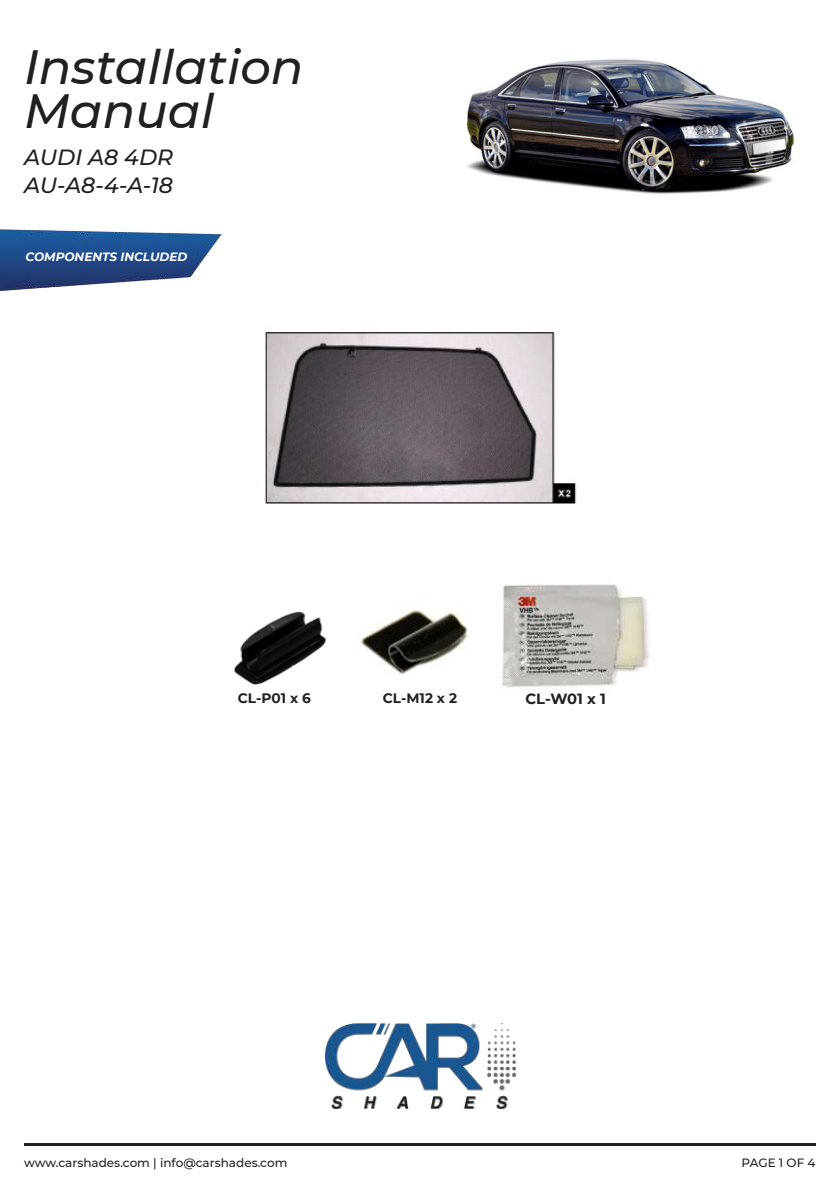
<style>
.page{position:relative;width:840px;height:1191px;background:#fff}
.page>*{position:absolute;margin:0;border:0;box-sizing:border-box;transform-origin:0 0}
.t1{font:italic 500 48px/44px "Montserrat";color:#221f1f}
.t2{font:italic 500 22px/28px "Montserrat";color:#221f1f}
.t3{font:700 14.8px "Montserrat";color:#221f1f}
.t4{font:700 13.8px "Montserrat";color:#221f1f}
.t5{font:500 12px "Montserrat";color:#221f1f}
.t6{font:italic 700 12px "Montserrat";color:#fff}
</style>
<div class="page">
<img style="left:466px;top:59px;width:328px;height:135px">
<img style="left:0;top:229px;width:222px;height:62px">
<img style="left:265px;top:332px;width:312px;height:172px">
<img style="left:233px;top:611px;width:94px;height:74px">
<img style="left:361px;top:610px;width:107px;height:65px">
<img style="left:502px;top:584px;width:147px;height:104px">
<img style="left:325px;top:1023px;width:190px;height:85px">
<hr style="left:24px;top:1143px;width:791px;height:2px;background:#221f1f">
<h1 class="t1" style="left:24px;top:45px;width:281px">Installation<br>Manual</h1>
<h2 class="t2" style="left:24px;top:144px;width:151px">AUDI A8 4DR<br>AU-A8-4-A-18</h2>
<p class="t6" style="left:25px;top:250px;width:163px">COMPONENTS INCLUDED</p>
<p class="t4" style="left:238px;top:690px;width:74px">CL-P01 x 6</p>
<p class="t4" style="left:382px;top:690px;width:76px">CL-M12 x 2</p>
<p class="t3" style="left:525px;top:690px;width:82px">CL-W01 x 1</p>
<p class="t5" style="left:24px;top:1157px;width:265px">www.carshades.com | info@carshades.com</p>
<p class="t5" style="left:741px;top:1157px;width:75px">PAGE 1 OF 4</p>
</div>
